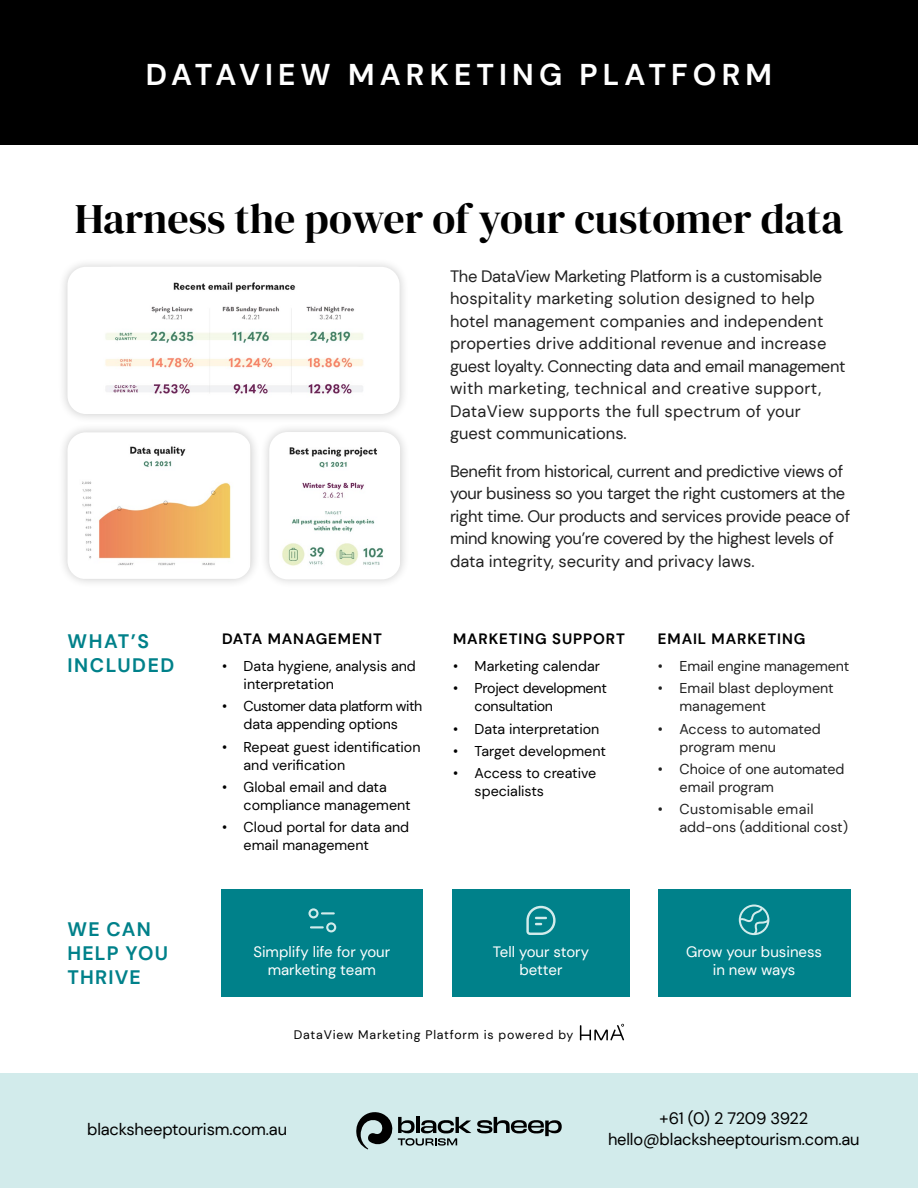
<style>
.page{position:relative;width:918px;height:1188px;background:#fff}
.page>*{position:absolute;margin:0;border:0;box-sizing:border-box;transform-origin:0 0}
.t1{font:42px "DM Serif Display";color:#000}
.t2{font:700 30px "DM Sans";letter-spacing:.17em;color:#fff}
.t3{font:700 19.5px/24px "DM Sans";letter-spacing:.06em;color:#00818a}
.t4{font:700 19.5px "DM Sans";letter-spacing:.08em;color:#00818a}
.t5{font:16.5px/22.5px "DM Sans";letter-spacing:.01em;color:#212121}
.t6{font:16.5px/22.5px "DM Sans";letter-spacing:-.02em;color:#212121}
.t7{font:16.5px/21px "DM Sans";letter-spacing:-.01em;color:#000;text-align:center}
.t8{font:15px/18px "DM Sans";color:#fff;text-align:center}
.t9{font:700 15px "DM Sans";letter-spacing:.06em;color:#000}
.t10{font:14.25px/18px "DM Sans";color:#000}
.t11{font:14.25px/18px "DM Sans";color:#212121}
.t12{font:14.25px/18px "DM Sans";letter-spacing:-.03em;color:#000;text-align:center}
.t13{font:14.25px/18px "DM Sans";letter-spacing:-.02em;color:#000}
.t14{font:12.45px "DM Sans";letter-spacing:.065em;color:#000}
</style>
<div class="page">
<div style="left:0;top:0;width:918px;height:145px;background:#000"></div>
<div style="left:0;top:1074px;width:918px;height:114px;background:#d2ebeb"></div>
<svg style="left:477px;top:1117px;width:85px;height:19px"></svg>
<svg style="left:356px;top:1112px;width:115px;height:38px"></svg>
<div style="left:58px;top:257px;width:352px;height:167px;background:#000;opacity:.2"></div>
<div style="left:68px;top:267px;width:332px;height:147px;background:#fff;border-radius:18px"></div>
<div style="left:58px;top:423px;width:203px;height:166px;background:#000;opacity:.2"></div>
<img style="left:68px;top:432px;width:183px;height:147px">
<div style="left:260px;top:422px;width:150px;height:167px;background:#000;opacity:.2"></div>
<img style="left:269px;top:432px;width:131px;height:147px">
<img style="left:105px;top:282px;width:259px;height:112px">
<svg style="left:580px;top:1024px;width:44px;height:17px"></svg>
<div style="left:452px;top:890px;width:178px;height:107px;background:#00818a"></div>
<div style="left:221px;top:890px;width:202px;height:107px;background:#00818a"></div>
<div style="left:658px;top:890px;width:192px;height:107px;background:#00818a"></div>
<h2 class="t2" style="left:146px;top:56px;width:628px">DATAVIEW MARKETING PLATFORM</h2>
<h1 class="t1" style="left:75px;top:194px;width:770px">Harness the power of your customer data</h1>
<p class="t5" style="left:450px;top:265px;width:397px">The DataView Marketing Platform is a customisable hospitality marketing solution designed to help hotel management companies and independent properties drive additional revenue and increase guest loyalty. Connecting data and email management with marketing, technical and creative support, DataView supports the full spectrum of your guest communications.</p>
<p class="t6" style="left:450px;top:460px;width:402px">Benefit from historical, current and predictive views of your business so you target the right customers at the right time. Our products and services provide peace of mind knowing you’re covered by the highest levels of data integrity, security and privacy laws.</p>
<p class="t3" style="left:68px;top:629px;width:83px">WHAT’S</p>
<p class="t9" style="left:658px;top:629px;width:149px">EMAIL MARKETING</p>
<p class="t4" style="left:68px;top:653px;width:108px">INCLUDED</p>
<p class="t9" style="left:222px;top:629px;width:162px">DATA MANAGEMENT</p>
<p class="t9" style="left:453px;top:629px;width:174px">MARKETING SUPPORT</p>
<p class="t10" style="left:244px;top:657px;width:174px;text-indent:-22px">• Data hygiene, analysis and interpretation</p>
<p class="t12" style="left:222px;top:697px;width:202px">• Customer data platform with data appending options</p>
<p class="t10" style="left:244px;top:738px;width:178px;text-indent:-22px">• Repeat guest identification and verification</p>
<p class="t10" style="left:244px;top:778px;width:169px;text-indent:-22px">• Global email and data compliance management</p>
<p class="t10" style="left:244px;top:818px;width:167px;text-indent:-22px">• Cloud portal for data and email management</p>
<p class="t10" style="left:453px;top:657px;width:148px">• Marketing calendar</p>
<p class="t13" style="left:475px;top:679px;width:134px;text-indent:-22px">• Project development consultation</p>
<p class="t10" style="left:453px;top:720px;width:148px">• Data interpretation</p>
<p class="t10" style="left:453px;top:742px;width:155px">• Target development</p>
<p class="t10" style="left:475px;top:764px;width:123px;text-indent:-22px">• Access to creative specialists</p>
<p class="t11" style="left:658px;top:657px;width:193px">• Email engine management</p>
<p class="t11" style="left:680px;top:679px;width:156px;text-indent:-22px">• Email blast deployment management</p>
<p class="t11" style="left:680px;top:720px;width:143px;text-indent:-22px">• Access to automated program menu</p>
<p class="t11" style="left:680px;top:760px;width:166px;text-indent:-22px">• Choice of one automated email program</p>
<p class="t11" style="left:680px;top:800px;width:170px;text-indent:-22px">• Customisable email add-ons (additional cost)</p>
<p class="t3" style="left:68px;top:917px;width:102px">WE CAN<br>HELP YOU<br>THRIVE</p>
<p class="t8" style="left:253px;top:943px;width:138px">Simplify life for your marketing team</p>
<p class="t8" style="left:493px;top:943px;width:98px">Tell your story better</p>
<p class="t8" style="left:686px;top:943px;width:138px">Grow your business in new ways</p>
<p class="t14" style="left:294px;top:1027px;width:281px">DataView Marketing Platform is powered by</p>
<p class="t7" style="left:87px;top:1119px;width:201px">blacksheeptourism.com.au</p>
<p class="t7" style="left:608px;top:1108px;width:253px">+61 (0) 2 7209 3922 hello@blacksheeptourism.com.au</p>
</div>
